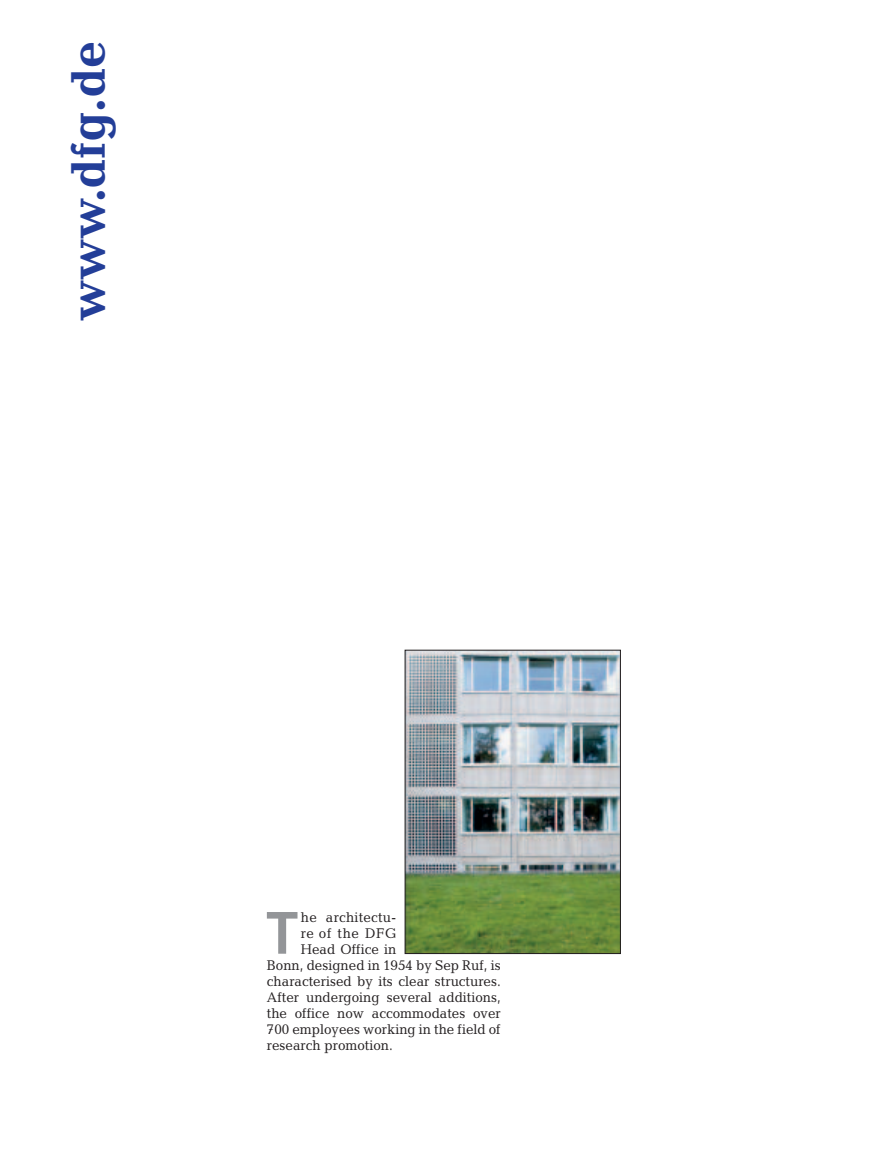
<style>
.page{position:relative;width:893px;height:1149px;background:#fff}
.page>*{position:absolute;margin:0;border:0;box-sizing:border-box;transform-origin:0 0}
.t1{font:700 59.7px "Frutiger";color:#939598;scale:.95 1}
.t2{font:700 49.2px "Candida";color:#233e98}
.t3{font:14.1px "Candida";color:#231f20;scale:.95 1}
.t4{font:14.1px "Candida";letter-spacing:.05em;color:#231f20;scale:.95 1}
</style>
<div class="page">
<img style="left:407px;top:651px;width:212px;height:300px">
<div style="left:405px;top:649px;width:216px;height:304px;border:1px solid #231f20"></div>
<h2 class="t2" style="left:71px;top:321px;width:281px;rotate:-90deg">www.dfg.de</h2>
<h1 class="t1" style="left:266px;top:908px;width:35px">T</h1>
<p class="t3" style="left:301px;top:911px;width:102px">he architectu-</p>
<p class="t4" style="left:301px;top:927px;width:102px">re of the DFG</p>
<p class="t3" style="left:301px;top:943px;width:102px">Head Office in</p>
<p class="t3" style="left:267px;top:959px;width:248px">Bonn, designed in 1954 by Sep Ruf, is</p>
<p class="t3" style="left:267px;top:975px;width:248px">characterised by its clear structures.</p>
<p class="t3" style="left:267px;top:991px;width:248px">After undergoing several additions,</p>
<p class="t3" style="left:267px;top:1007px;width:248px">the office now accommodates over</p>
<p class="t3" style="left:267px;top:1023px;width:248px">700 employees working in the field of</p>
<p class="t3" style="left:267px;top:1039px;width:134px">research promotion.</p>
</div>
